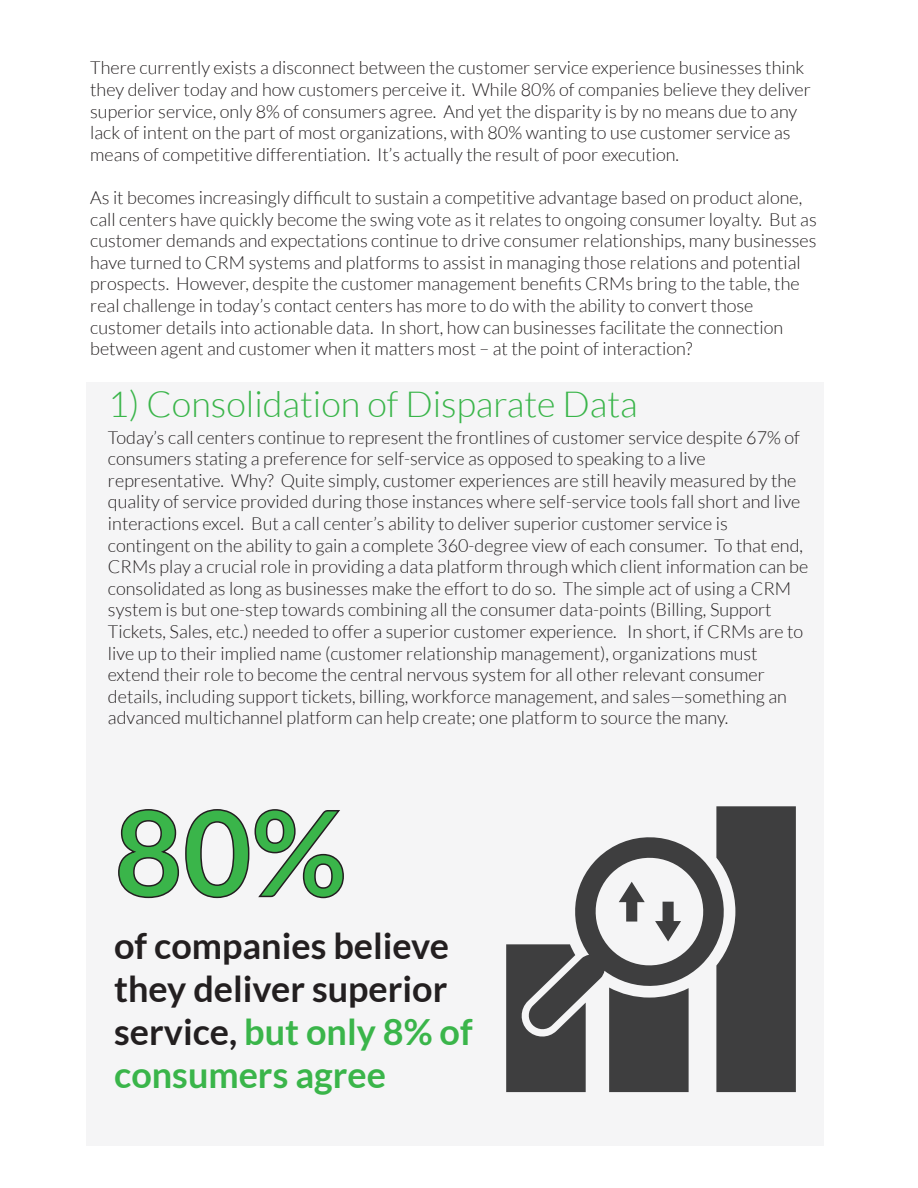
<style>
.page{position:relative;width:918px;height:1188px;background:#fff}
.page>*{position:absolute;margin:0;border:0;box-sizing:border-box;transform-origin:0 0}
.t1{font:700 118.5px "Lato";color:#3ab54a}
.t2{font:700 36px/43.2px "Lato";color:#231f20}
.t3{font:300 36px "Lato";color:#3ab54a}
.t4{font:300 18px/21.6px "Lato";color:#231f20}
.s1{color:#3ab54a}
</style>
<div class="page">
<div style="left:86px;top:382px;width:738px;height:764px;background:#f5f5f6"></div>
<svg style="left:118px;top:809px;width:226px;height:90px"></svg>
<svg style="left:506px;top:806px;width:290px;height:286px"></svg>
<p class="t4" style="left:90px;top:57px;width:722px">There currently exists a disconnect between the customer service experience businesses think they deliver today and how customers perceive it. While 80% of companies believe they deliver superior service, only 8% of consumers agree. And yet the disparity is by no means due to any lack of intent on the part of most organizations, with 80% wanting to use customer service as means of competitive differentiation. It’s actually the result of poor execution.</p>
<p class="t4" style="left:90px;top:187px;width:728px">As it becomes increasingly difficult to sustain a competitive advantage based on product alone, call centers have quickly become the swing vote as it relates to ongoing consumer loyalty. But as customer demands and expectations continue to drive consumer relationships, many businesses have turned to CRM systems and platforms to assist in managing those relations and potential prospects. However, despite the customer management benefits CRMs bring to the table, the real challenge in today’s contact centers has more to do with the ability to convert those customer details into actionable data. In short, how can businesses facilitate the connection between agent and customer when it matters most – at the point of interaction?</p>
<h2 class="t3" style="left:108px;top:384px;width:531px">1) Consolidation of Disparate Data</h2>
<p class="t4" style="left:108px;top:426px;width:702px">Today’s call centers continue to represent the frontlines of customer service despite 67% of consumers stating a preference for self-service as opposed to speaking to a live representative. Why? Quite simply, customer experiences are still heavily measured by the quality of service provided during those instances where self-service tools fall short and live interactions excel. But a call center’s ability to deliver superior customer service is contingent on the ability to gain a complete 360-degree view of each consumer. To that end, CRMs play a crucial role in providing a data platform through which client information can be consolidated as long as businesses make the effort to do so. The simple act of using a CRM system is but one-step towards combining all the consumer data-points (Billing, Support Tickets, Sales, etc.) needed to offer a superior customer experience. In short, if CRMs are to live up to their implied name (customer relationship management), organizations must extend their role to become the central nervous system for all other relevant consumer details, including support tickets, billing, workforce management, and sales—something an advanced multichannel platform can help create; one platform to source the many.</p>
<h1 class="t1" style="left:114px;top:785px;width:234px">80%</h1>
<h2 class="t2" style="left:114px;top:924px;width:360px">of companies believe they deliver superior service, <span class="s1">but only 8% of consumers agree</span></h2>
</div>
